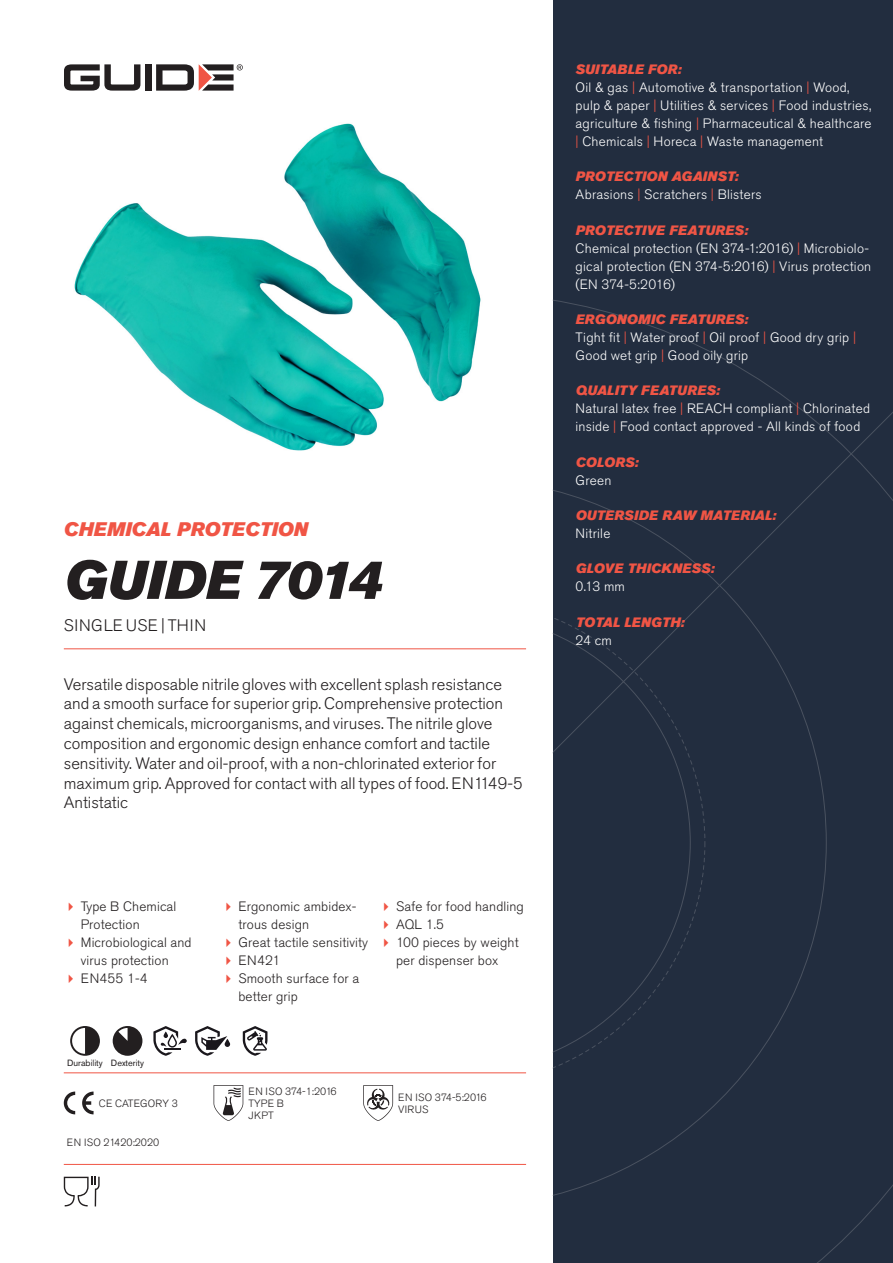
<style>
.page{position:relative;width:893px;height:1263px;background:#fff}
.page>*{position:absolute;margin:0;border:0;box-sizing:border-box;transform-origin:0 0}
.Rubrik{font:italic 54px "Akzidenz Grotesk Pro Super";color:#231f20}
.Överrubrik{font:italic 19.5px "Akzidenz Grotesk Pro Super";color:#f05545}
.Ingress{font:300 16.5px/19.8px "Akzidenz Grotesk Pro";color:#231f20}
.Product_-_AltSegment{font:300 16.5px "Akzidenz Grotesk Pro";letter-spacing:.03em;color:#231f20}
.Produkt_-_Brödtext{font:300 13.5px/18px "Akzidenz Grotesk Pro";letter-spacing:.02em;color:#fff}
.t1{font:300 13.5px/18px "Akzidenz Grotesk Pro";letter-spacing:.01em;color:#231f20}
.Produkt_-_Namn{font:italic 13.5px "Akzidenz Grotesk Pro Super";letter-spacing:.015em;color:#f05545}
.t2{font:300 10.5px "Akzidenz Grotesk Pro";letter-spacing:.01em;color:#231f20}
.Produkt_-_Egenskaper{font:9px "Akzidenz Grotesk Pro";color:#231f20}
.s1{color:#f05545}
</style>
<div class="page">
<div style="left:145px;top:64px;width:7px;height:27px;background:#231f20"></div>
<svg style="left:156px;top:64px;width:87px;height:27px"></svg>
<svg style="left:64px;top:64px;width:76px;height:27px"></svg>
<div style="left:553px;top:0;width:340px;height:1263px;background:#222d3f"></div>
<svg style="left:553px;top:300px;width:340px;height:963px"></svg>
<hr style="left:64px;top:1072px;width:462px;height:1px;background:#f05545">
<hr style="left:64px;top:1164px;width:462px;height:1px;background:#f05545">
<svg style="left:70px;top:1026px;width:30px;height:30px"></svg>
<svg style="left:113px;top:1026px;width:29px;height:30px"></svg>
<svg style="left:153px;top:1026px;width:34px;height:30px"></svg>
<svg style="left:195px;top:1026px;width:35px;height:30px"></svg>
<svg style="left:243px;top:1026px;width:24px;height:30px"></svg>
<svg style="left:64px;top:1091px;width:11px;height:23px"></svg>
<svg style="left:82px;top:1091px;width:12px;height:23px"></svg>
<svg style="left:214px;top:1085px;width:29px;height:36px"></svg>
<svg style="left:363px;top:1085px;width:30px;height:36px"></svg>
<svg style="left:64px;top:1177px;width:36px;height:29px"></svg>
<img style="left:74px;top:123px;width:407px;height:328px">
<hr style="left:64px;top:648px;width:462px;height:1px;background:#f05545">
<p class="Överrubrik" style="left:64px;top:517px;width:246px">CHEMICAL PROTECTION</p>
<p class="Rubrik" style="left:64px;top:545px;width:320px">GUIDE 7014</p>
<p class="Product_-_AltSegment" style="left:64px;top:615px;width:144px">SINGLE USE | THIN</p>
<p class="Ingress" style="left:64px;top:674px;width:460px">Versatile disposable nitrile gloves with excellent splash resistance and a smooth surface for superior grip. Comprehensive protection against chemicals, microorganisms, and viruses. The nitrile glove composition and ergonomic design enhance comfort and tactile sensitivity. Water and oil-proof, with a non-chlorinated exterior for maximum grip. Approved for contact with all types of food. EN1149-5<br>Antistatic</p>
<p class="t1" style="left:81px;top:897px;width:97px">Type B Chemical<br>Protection</p>
<p class="t1" style="left:81px;top:933px;width:112px">Microbiological and virus protection</p>
<p class="t1" style="left:81px;top:969px;width:68px">EN455 1-4</p>
<p class="Produkt_-_Egenskaper" style="left:67px;top:1056px;width:37px">Durability</p>
<p class="Produkt_-_Egenskaper" style="left:111px;top:1056px;width:35px">Dexterity</p>
<p class="t2" style="left:99px;top:1096px;width:81px">CE CATEGORY 3</p>
<p class="t2" style="left:67px;top:1136px;width:94px">EN ISO 21420:2020</p>
<p class="t1" style="left:238px;top:897px;width:119px">Ergonomic ambidex&shy;trous design</p>
<p class="t1" style="left:238px;top:933px;width:131px">Great tactile sensitivity</p>
<p class="t1" style="left:238px;top:951px;width:43px">EN421</p>
<p class="t1" style="left:238px;top:969px;width:122px">Smooth surface for a better grip</p>
<p class="t1" style="left:396px;top:897px;width:129px">Safe for food handling</p>
<p class="t1" style="left:396px;top:915px;width:49px">AQL 1.5</p>
<p class="t1" style="left:396px;top:933px;width:124px">100 pieces by weight per dispenser box</p>
<p class="t2" style="left:248px;top:1084px;width:90px">EN ISO 374-1:2016</p>
<p class="t2" style="left:248px;top:1096px;width:37px">TYPE B</p>
<p class="t2" style="left:248px;top:1108px;width:27px">JKPT</p>
<p class="t2" style="left:398px;top:1090px;width:90px">EN ISO 374-5:2016</p>
<p class="t2" style="left:398px;top:1102px;width:32px">VIRUS</p>
<p class="Produkt_-_Namn" style="left:576px;top:60px;width:107px">SUITABLE FOR:</p>
<p class="Produkt_-_Brödtext" style="left:576px;top:78px;width:297px">Oil &amp; gas <span class="s1">|</span> Automotive &amp; transportation <span class="s1">|</span> Wood, pulp &amp; paper <span class="s1">|</span> Utilities &amp; services <span class="s1">|</span> Food industries, agriculture &amp; fishing <span class="s1">|</span> Pharmaceutical &amp; healthcare <span class="s1">|</span> Chemicals <span class="s1">|</span> Horeca <span class="s1">|</span> Waste management</p>
<p class="Produkt_-_Namn" style="left:576px;top:168px;width:164px">PROTECTION AGAINST:</p>
<p class="Produkt_-_Brödtext" style="left:576px;top:186px;width:188px">Abrasions <span class="s1">|</span> Scratchers <span class="s1">|</span> Blisters</p>
<p class="Produkt_-_Namn" style="left:576px;top:221px;width:174px">PROTECTIVE FEATURES:</p>
<p class="Produkt_-_Brödtext" style="left:576px;top:239px;width:297px">Chemical protection (EN 374-1:2016) <span class="s1">|</span> Microbiolo&shy;gical protection (EN 374-5:2016) <span class="s1">|</span> Virus protection (EN 374-5:2016)</p>
<p class="Produkt_-_Namn" style="left:576px;top:310px;width:174px">ERGONOMIC FEATURES:</p>
<p class="Produkt_-_Brödtext" style="left:576px;top:328px;width:282px">Tight fit <span class="s1">|</span> Water proof <span class="s1">|</span> Oil proof <span class="s1">|</span> Good dry grip <span class="s1">|<br></span>Good wet grip <span class="s1">|</span> Good oily grip</p>
<p class="Produkt_-_Namn" style="left:576px;top:382px;width:146px">QUALITY FEATURES:</p>
<p class="Produkt_-_Brödtext" style="left:576px;top:400px;width:296px">Natural latex free <span class="s1">|</span> REACH compliant <span class="s1">|</span> Chlorinated inside <span class="s1">|</span> Food contact approved - All kinds of food</p>
<p class="Produkt_-_Namn" style="left:576px;top:453px;width:64px">COLORS:</p>
<p class="Produkt_-_Brödtext" style="left:576px;top:471px;width:37px">Green</p>
<p class="Produkt_-_Namn" style="left:576px;top:506px;width:202px">OUTERSIDE RAW MATERIAL:</p>
<p class="Produkt_-_Brödtext" style="left:576px;top:524px;width:36px">Nitrile</p>
<p class="Produkt_-_Namn" style="left:576px;top:560px;width:140px">GLOVE THICKNESS:</p>
<p class="Produkt_-_Brödtext" style="left:576px;top:578px;width:51px">0.13 mm</p>
<p class="Produkt_-_Namn" style="left:576px;top:613px;width:110px">TOTAL LENGTH:</p>
<p class="Produkt_-_Brödtext" style="left:576px;top:631px;width:38px">24 cm</p>
</div>
